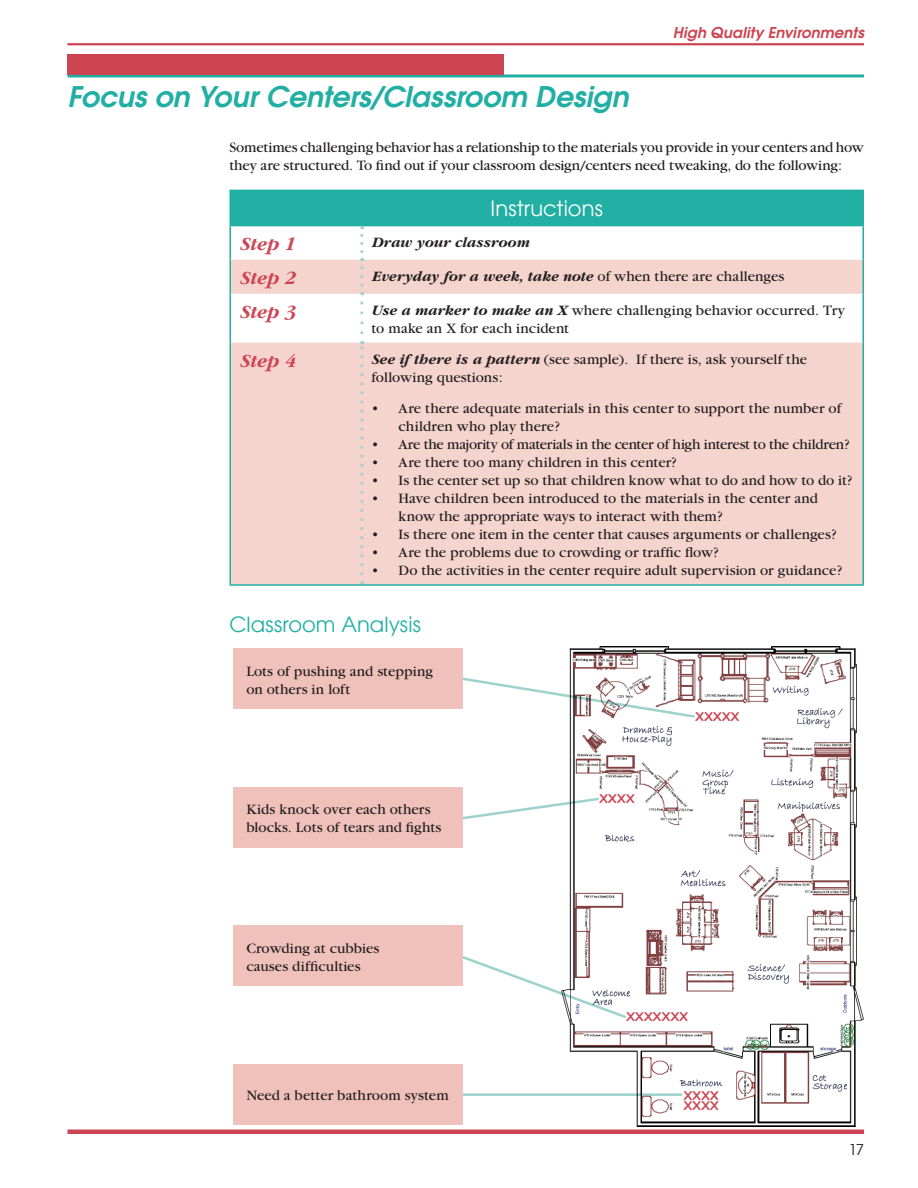
<style>
.page{position:relative;width:918px;height:1188px;background:#fff}
.page>*{position:absolute;margin:0;border:0;box-sizing:border-box;transform-origin:0 0}
.t1{font:italic 600 28.5px "Avant Garde";letter-spacing:-.005em;color:#21afa4}
.t2{font:21px "Avant Garde";letter-spacing:.005em;color:#21afa4}
.t3{font:21px "Avant Garde";letter-spacing:.005em;color:#fff}
.t4{font:italic 700 19.5px "Garamond";letter-spacing:-.01em;color:#cd4552}
.t5{font:15px/18px "Garamond";color:#231f20}
.t6{font:italic 700 15px "Garamond";letter-spacing:-.005em;color:#231f20}
.t7{font:15px "Garamond";letter-spacing:-.02em;color:#231f20}
.t8{font:italic 600 15px "Avant Garde";letter-spacing:.005em;color:#cd4552}
.t9{font:15px "Avant Garde";color:#231f20}
.t10{font:700 11.85px/10.1px "Comic Sans MS";letter-spacing:.025em;color:#cd4552}
.s1{font-weight:400;font-style:normal}
.s2{font-weight:700;font-style:italic}
</style>
<div class="page">
<hr style="left:68px;top:43px;width:796px;height:2px;background:#cd4552">
<hr style="left:68px;top:1130px;width:796px;height:4px;background:#cd4552">
<div style="left:230px;top:190px;width:633px;height:36px;background:#21afa4"></div>
<svg style="left:231px;top:226px;width:631px;height:34px"></svg>
<svg style="left:231px;top:260px;width:631px;height:324px;background:#f6dad5"></svg>
<svg style="left:360px;top:226px;width:3px;height:26px"></svg>
<svg style="left:360px;top:258px;width:3px;height:27px"></svg>
<svg style="left:360px;top:292px;width:3px;height:41px"></svg>
<svg style="left:360px;top:341px;width:3px;height:233px"></svg>
<hr style="left:362px;top:190px;width:502px;height:1px;background:#21afa4">
<hr style="left:862px;top:191px;width:2px;height:34px;background:#21afa4">
<hr style="left:230px;top:226px;width:1px;height:34px;background:#21afa4">
<hr style="left:362px;top:225px;width:502px;height:1px;background:#21afa4">
<hr style="left:862px;top:226px;width:2px;height:34px;background:#21afa4">
<hr style="left:230px;top:260px;width:1px;height:34px;background:#21afa4">
<hr style="left:862px;top:260px;width:2px;height:34px;background:#21afa4">
<hr style="left:230px;top:294px;width:1px;height:49px;background:#21afa4">
<hr style="left:862px;top:294px;width:2px;height:49px;background:#21afa4">
<hr style="left:230px;top:343px;width:1px;height:241px;background:#21afa4">
<hr style="left:862px;top:343px;width:2px;height:241px;background:#21afa4">
<hr style="left:230px;top:584px;width:132px;height:2px;background:#21afa4">
<hr style="left:362px;top:584px;width:502px;height:2px;background:#21afa4">
<hr style="left:68px;top:74px;width:796px;height:3px;background:#21afa4">
<div style="left:68px;top:54px;width:436px;height:21px;background:#cd4552"></div>
<img style="left:569px;top:647px;width:295px;height:480px">
<svg style="left:462px;top:676px;width:234px;height:43px"></svg>
<svg style="left:462px;top:796px;width:139px;height:25px"></svg>
<svg style="left:462px;top:954px;width:166px;height:66px"></svg>
<hr style="left:462px;top:1093px;width:219px;height:3px;background:#9ed2cd">
<div style="left:233px;top:649px;width:229px;height:60px;background:#efc1ba"></div>
<div style="left:233px;top:787px;width:229px;height:61px;background:#efc1ba"></div>
<div style="left:233px;top:926px;width:229px;height:60px;background:#efc1ba"></div>
<div style="left:233px;top:1064px;width:229px;height:61px;background:#efc1ba"></div>
<p class="t8" style="left:673px;top:23px;width:193px">High Quality Environments</p>
<h1 class="t1" style="left:68px;top:78px;width:563px">Focus on Your Centers/Classroom Design</h1>
<p class="t5" style="left:230px;top:139px;width:636px">Sometimes challenging behavior has a relationship to the materials you provide in your centers and how they are structured. To find out if your classroom design/centers need tweaking, do the following:</p>
<h2 class="t3" style="left:490px;top:196px;width:114px">Instructions</h2>
<h3 class="t4" style="left:240px;top:233px;width:57px">Step 1</h3>
<p class="t6" style="left:372px;top:234px;width:159px">Draw your classroom</p>
<h3 class="t4" style="left:240px;top:267px;width:57px">Step 2</h3>
<p class="t6" style="left:372px;top:268px;width:414px">Everyday for a week, take note <span class="s1">of when there are challenges</span></p>
<h3 class="t4" style="left:240px;top:301px;width:57px">Step 3</h3>
<p class="t5" style="left:372px;top:301px;width:475px"><span class="s2">Use a marker to make an X</span> where challenging behavior occurred. Try to make an X for each incident</p>
<h3 class="t4" style="left:240px;top:350px;width:57px">Step 4</h3>
<p class="t5" style="left:372px;top:350px;width:437px"><span class="s2">See if there is a pattern</span> (see sample). If there is, ask yourself the following questions:</p>
<p class="t5" style="left:399px;top:400px;width:444px;text-indent:-27px">• Are there adequate materials in this center to support the number of children who play there?</p>
<p class="t7" style="left:372px;top:437px;width:480px">• Are the majority of materials in the center of high interest to the children?</p>
<p class="t5" style="left:372px;top:454px;width:307px">• Are there too many children in this center?</p>
<p class="t5" style="left:372px;top:472px;width:482px">• Is the center set up so that children know what to do and how to do it?</p>
<p class="t5" style="left:399px;top:490px;width:421px;text-indent:-27px">• Have children been introduced to the materials in the center and know the appropriate ways to interact with them?</p>
<p class="t5" style="left:372px;top:526px;width:467px">• Is there one item in the center that causes arguments or challenges?</p>
<p class="t5" style="left:372px;top:544px;width:349px">• Are the problems due to crowding or traffic flow?</p>
<p class="t5" style="left:372px;top:562px;width:472px">• Do the activities in the center require adult supervision or guidance?</p>
<h2 class="t2" style="left:230px;top:612px;width:193px">Classroom Analysis</h2>
<p class="t5" style="left:246px;top:662px;width:188px">Lots of pushing and stepping on others in loft</p>
<p class="t5" style="left:246px;top:801px;width:197px">Kids knock over each others blocks. Lots of tears and fights</p>
<p class="t5" style="left:246px;top:939px;width:135px">Crowding at cubbies causes difficulties</p>
<p class="t5" style="left:246px;top:1087px;width:204px">Need a better bathroom system</p>
<p class="t10" style="left:599px;top:794px;width:37px">XXXX</p>
<p class="t10" style="left:696px;top:711px;width:45px">XXXXX</p>
<p class="t10" style="left:626px;top:1011px;width:63px">XXXXXXX</p>
<p class="t10" style="left:684px;top:1090px;width:37px">XXXX<br>XXXX</p>
<p class="t9" style="left:849px;top:1140px;width:17px">17</p>
</div>
